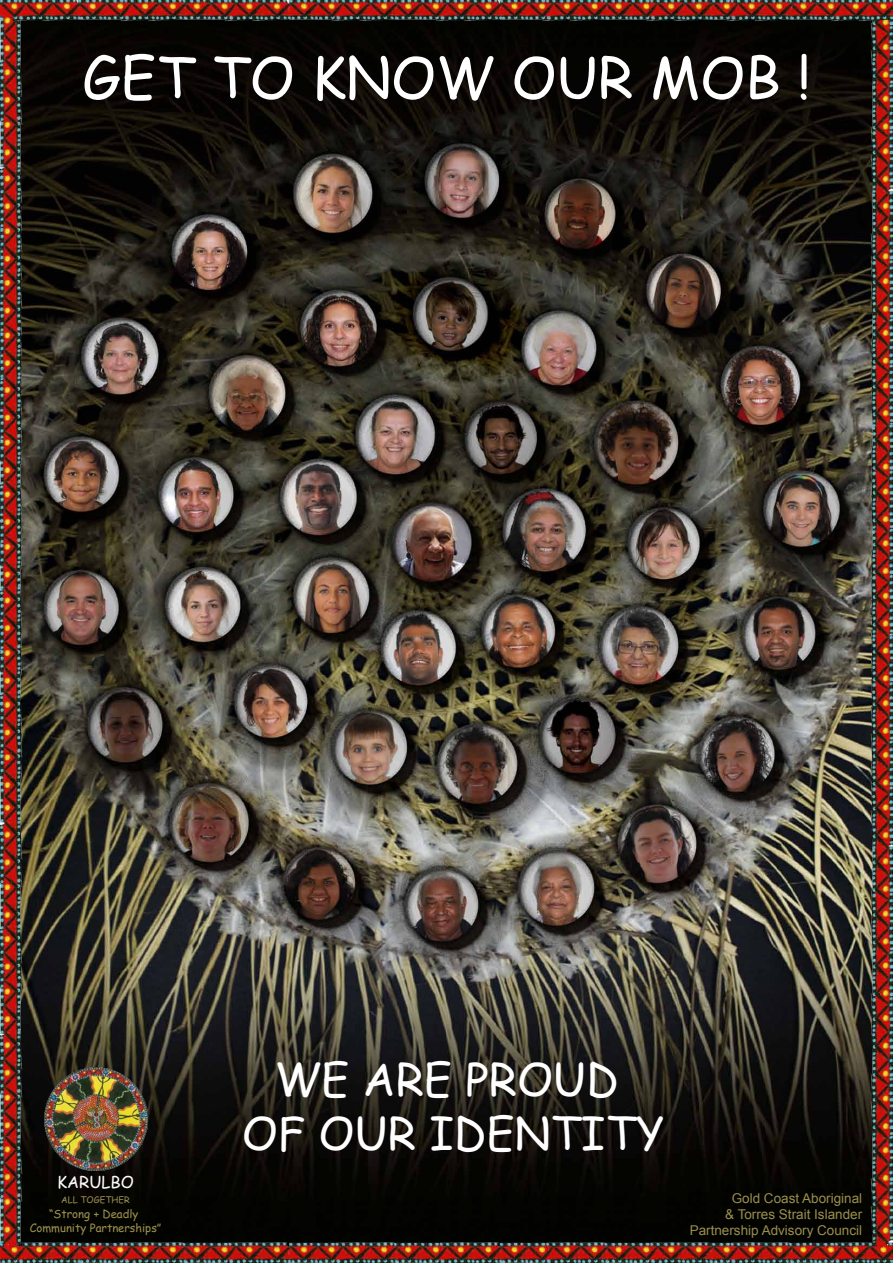
<style>
.page{position:relative;width:893px;height:1263px;background:#fff}
.page>*{position:absolute;margin:0;border:0;box-sizing:border-box;transform-origin:0 0}
.t1{font:56.4px "Comic Sans MS";color:#fff}
.t2{font:45px/54px "Comic Sans MS";color:#fff;text-align:center}
.t3{font:16.35px "Comic Sans MS";color:#fcfbfa}
.t4{font:13.5px/16.2px "Arial";color:#998e4e;text-align:right}
.t5{font:11.32px/13.6px "Comic Sans MS";color:#998e4e;text-align:center}
.t6{font:9px "Comic Sans MS";color:#998e4e}
</style>
<div class="page">
<img style="left:0;top:0;width:893px;height:1263px">
<img style="left:10px;top:17px;width:872px;height:1233px">
<img style="left:44px;top:1067px;width:103px;height:103px">
<h1 class="t1" style="left:82px;top:36px;width:730px">GET TO KNOW OUR MOB !</h1>
<p class="t3" style="left:57px;top:1169px;width:78px">KARULBO</p>
<p class="t6" style="left:61px;top:1193px;width:70px">ALL TOGETHER</p>
<p class="t5" style="left:30px;top:1207px;width:133px">“Strong + Deadly<br>Community Partnerships”</p>
<h2 class="t2" style="left:242px;top:1051px;width:424px">WE ARE PROUD<br>OF OUR IDENTITY</h2>
<p class="t4" style="left:690px;top:1190px;width:174px">Gold Coast Aboriginal<br>&amp; Torres Strait Islander<br>Partnership Advisory Council</p>
</div>
